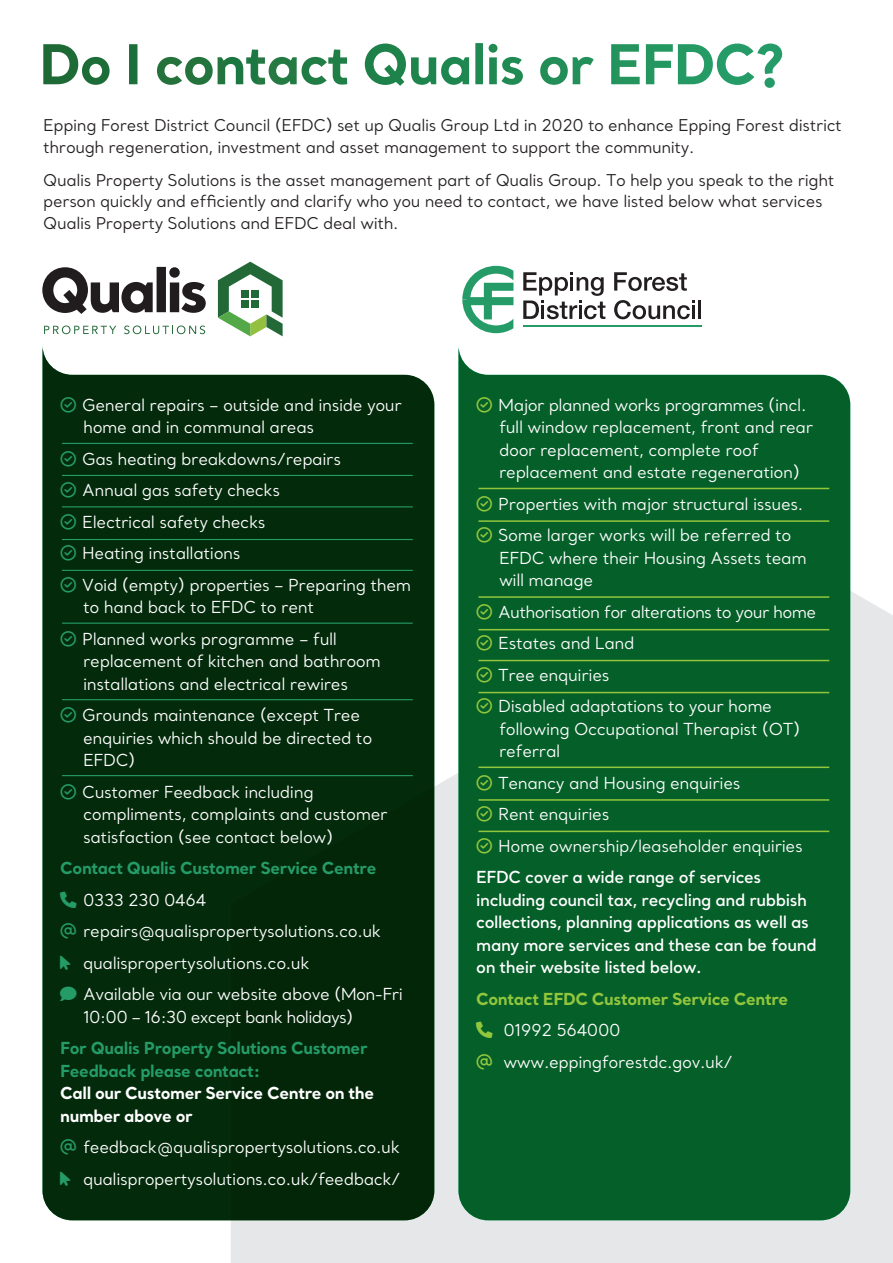
<style>
.page{position:relative;width:893px;height:1263px;background:#fff}
.page>*{position:absolute;margin:0;border:0;box-sizing:border-box;transform-origin:0 0}
.t1{font:16.5px/22.5px "Santral";letter-spacing:-.025em;color:#fff}
.t2{font:600 16.5px/22.5px "Santral";letter-spacing:-.025em;color:#fff}
.t3{font:700 16.5px/22.5px "Santral";letter-spacing:-.025em;color:#259c67}
.t4{font:700 16.5px/22.5px "Santral";letter-spacing:-.025em;color:#fff}
.t5{font:700 16.5px "Santral";letter-spacing:-.025em;color:#92c73d}
.t6{font:16.5px "Santral";letter-spacing:-.045em;color:#fff}
.t7{font:16.2px/21.6px "Santral";letter-spacing:-.025em;color:#231f20}
</style>
<div class="page">
<svg style="left:231px;top:569px;width:662px;height:694px;background:#e5e7e8"></svg>
<div style="left:458px;top:346px;width:392px;height:874px;background:#055f29"></div>
<div style="left:43px;top:350px;width:391px;height:870px;background:#032a0b"></div>
<hr style="left:478px;top:831px;width:351px;height:1px;background:#92c73d">
<hr style="left:478px;top:799px;width:351px;height:2px;background:#92c73d">
<hr style="left:478px;top:766px;width:351px;height:2px;background:#92c73d">
<hr style="left:478px;top:692px;width:351px;height:1px;background:#92c73d">
<hr style="left:478px;top:660px;width:351px;height:1px;background:#92c73d">
<hr style="left:478px;top:596px;width:351px;height:2px;background:#92c73d">
<hr style="left:478px;top:520px;width:351px;height:2px;background:#92c73d">
<hr style="left:62px;top:443px;width:351px;height:1px;background:#259c67">
<hr style="left:62px;top:475px;width:351px;height:1px;background:#259c67">
<hr style="left:62px;top:506px;width:351px;height:1px;background:#259c67">
<hr style="left:62px;top:539px;width:351px;height:1px;background:#259c67">
<hr style="left:62px;top:570px;width:351px;height:1px;background:#259c67">
<hr style="left:62px;top:623px;width:351px;height:1px;background:#259c67">
<hr style="left:62px;top:699px;width:351px;height:1px;background:#259c67">
<hr style="left:62px;top:775px;width:351px;height:1px;background:#259c67">
<hr style="left:523px;top:325px;width:178px;height:2px;background:#259c67">
<hr style="left:698px;top:300px;width:3px;height:19px;background:#231f20">
<hr style="left:478px;top:488px;width:351px;height:1px;background:#92c73d">
<hr style="left:478px;top:629px;width:351px;height:1px;background:#92c73d">
<div style="left:170px;top:282px;width:9px;height:30px;background:#211d1e"></div>
<svg style="left:43px;top:43px;width:739px;height:43px"></svg>
<svg style="left:462px;top:266px;width:51px;height:67px"></svg>
<svg style="left:614px;top:272px;width:73px;height:19px"></svg>
<svg style="left:523px;top:272px;width:82px;height:47px"></svg>
<svg style="left:614px;top:300px;width:81px;height:19px"></svg>
<svg style="left:42px;top:267px;width:111px;height:47px"></svg>
<div style="left:157px;top:267px;width:9px;height:45px;background:#211d1e"></div>
<div style="left:169px;top:267px;width:11px;height:11px;background:#211d1e;border-radius:50%"></div>
<svg style="left:181px;top:282px;width:25px;height:31px"></svg>
<svg style="left:218px;top:262px;width:65px;height:74px"></svg>
<div style="left:242px;top:290px;width:7px;height:8px;background:#226937"></div>
<div style="left:251px;top:290px;width:8px;height:8px;background:#226937"></div>
<div style="left:242px;top:300px;width:7px;height:8px;background:#226937"></div>
<div style="left:251px;top:300px;width:8px;height:8px;background:#226937"></div>
<svg style="left:44px;top:325px;width:72px;height:9px"></svg>
<svg style="left:124px;top:325px;width:81px;height:9px"></svg>
<svg style="left:61px;top:397px;width:15px;height:15px"></svg>
<svg style="left:61px;top:451px;width:15px;height:15px"></svg>
<svg style="left:61px;top:482px;width:15px;height:16px"></svg>
<svg style="left:61px;top:514px;width:15px;height:15px"></svg>
<svg style="left:61px;top:545px;width:15px;height:16px"></svg>
<svg style="left:61px;top:577px;width:15px;height:15px"></svg>
<svg style="left:61px;top:631px;width:15px;height:15px"></svg>
<svg style="left:61px;top:707px;width:15px;height:16px"></svg>
<svg style="left:61px;top:784px;width:15px;height:15px"></svg>
<svg style="left:60px;top:891px;width:17px;height:17px"></svg>
<svg style="left:61px;top:923px;width:15px;height:16px"></svg>
<svg style="left:60px;top:955px;width:11px;height:15px"></svg>
<svg style="left:60px;top:987px;width:17px;height:14px"></svg>
<svg style="left:61px;top:1139px;width:15px;height:16px"></svg>
<svg style="left:60px;top:1171px;width:11px;height:15px"></svg>
<svg style="left:477px;top:397px;width:15px;height:15px"></svg>
<svg style="left:477px;top:496px;width:15px;height:15px"></svg>
<svg style="left:477px;top:527px;width:15px;height:16px"></svg>
<svg style="left:477px;top:604px;width:15px;height:15px"></svg>
<svg style="left:477px;top:635px;width:15px;height:16px"></svg>
<svg style="left:477px;top:667px;width:15px;height:15px"></svg>
<svg style="left:477px;top:698px;width:15px;height:16px"></svg>
<svg style="left:477px;top:775px;width:15px;height:15px"></svg>
<svg style="left:477px;top:806px;width:15px;height:16px"></svg>
<svg style="left:477px;top:838px;width:15px;height:15px"></svg>
<svg style="left:476px;top:1022px;width:17px;height:16px"></svg>
<svg style="left:477px;top:1054px;width:15px;height:15px"></svg>
<p class="t7" style="left:43px;top:114px;width:800px">Epping Forest District Council (EFDC) set up Qualis Group Ltd in 2020 to enhance Epping Forest district through regeneration, investment and asset management to support the community.</p>
<p class="t7" style="left:43px;top:169px;width:793px">Qualis Property Solutions is the asset management part of Qualis Group. To help you speak to the right person quickly and efÿciently and clarify who you need to contact, we have listed below what services</p>
<p class="t7" style="left:43px;top:212px;width:357px">Qualis Property Solutions and EFDC deal with.</p>
<p class="t1" style="left:82px;top:393px;width:321px">General repairs – outside and inside your home and in communal areas</p>
<p class="t1" style="left:82px;top:447px;width:260px">Gas heating breakdowns/repairs</p>
<p class="t1" style="left:82px;top:479px;width:199px">Annual gas safety checks</p>
<p class="t1" style="left:82px;top:510px;width:185px">Electrical safety checks</p>
<p class="t1" style="left:82px;top:542px;width:160px">Heating installations</p>
<p class="t1" style="left:82px;top:573px;width:331px">Void (empty) properties – Preparing them to hand back to EFDC to rent</p>
<p class="t1" style="left:82px;top:627px;width:300px">Planned works programme – full replacement of kitchen and bathroom installations and electrical rewires</p>
<p class="t1" style="left:82px;top:704px;width:292px">Grounds maintenance (except Tree enquiries which should be directed to<br>EFDC)</p>
<p class="t1" style="left:82px;top:780px;width:307px">Customer Feedback including compliments, complaints and customer satisfaction (see contact below)</p>
<p class="t3" style="left:60px;top:856px;width:318px">Contact Qualis Customer Service Centre</p>
<p class="t1" style="left:83px;top:884px;width:321px;line-height:31.5px">0333 230 0464 repairs@qualispropertysolutions.co.uk qualispropertysolutions.co.uk<br>Available via our website above (Mon-Fri</p>
<p class="t6" style="left:83px;top:1006px;width:272px">10:00 – 16:30 except bank holidays)</p>
<p class="t3" style="left:60px;top:1036px;width:309px">For Qualis Property Solutions Customer<br>Feedback please contact:</p>
<h4 class="t4" style="left:60px;top:1081px;width:316px">Call our Customer Service Centre on the number above or</h4>
<p class="t1" style="left:83px;top:1131px;width:319px;line-height:31.5px">feedback@qualispropertysolutions.co.uk qualispropertysolutions.co.uk/feedback/</p>
<p class="t1" style="left:498px;top:393px;width:317px">Major planned works programmes (incl. full window replacement, front and rear door replacement, complete roof replacement and estate regeneration)</p>
<p class="t1" style="left:498px;top:492px;width:306px">Properties with major structural issues.</p>
<p class="t1" style="left:498px;top:524px;width:310px">Some larger works will be referred to<br>EFDC where their Housing Assets team will manage</p>
<p class="t1" style="left:498px;top:596px;width:320px;line-height:31.5px">Authorisation for alterations to your home<br>Estates and Land</p>
<p class="t1" style="left:498px;top:663px;width:113px">Tree enquiries</p>
<p class="t1" style="left:498px;top:695px;width:304px">Disabled adaptations to your home following Occupational Therapist (OT) referral</p>
<p class="t1" style="left:498px;top:771px;width:244px">Tenancy and Housing enquiries</p>
<p class="t1" style="left:498px;top:803px;width:113px">Rent enquiries</p>
<p class="t1" style="left:498px;top:834px;width:306px">Home ownership/leaseholder enquiries</p>
<p class="t2" style="left:476px;top:866px;width:342px">EFDC cover a wide range of services including council tax, recycling and rubbish collections, planning applications as well as many more services and these can be found on their website listed below.</p>
<h4 class="t5" style="left:476px;top:987px;width:314px">Contact EFDC Customer Service Centre</h4>
<p class="t1" style="left:503px;top:1014px;width:231px;line-height:31.5px">01992 564000 www.eppingforestdc.gov.uk/</p>
</div>
